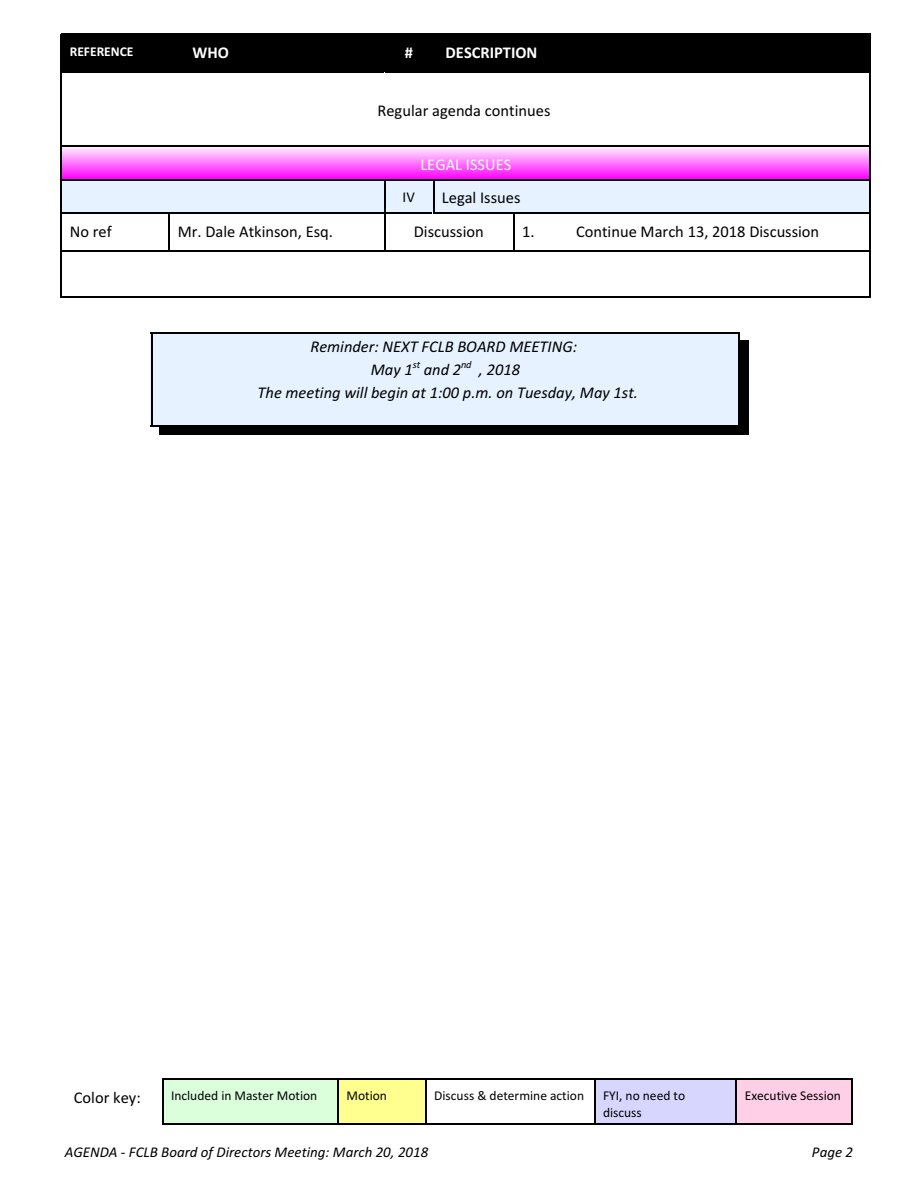
<style>
.page{position:relative;width:918px;height:1188px;background:#fff}
.page>*{position:absolute;margin:0;border:0;box-sizing:border-box;transform-origin:0 0}
.t1{font:16.5px "Calibri";color:#000}
.t2{font:italic 16.5px/23.1px "Calibri";color:#000;text-align:center}
.t3{font:700 16.5px "Calibri";color:#fff}
.t4{font:16.5px "Calibri";color:#fff}
.t5{font:italic 15px "Calibri";color:#000}
.t6{font:15px "Calibri";color:#000}
.t7{font:13.5px/16.5px "Calibri";color:#000}
.t8{font:700 13.5px "Calibri";color:#fff}
</style>
<div class="page">
<div style="left:61px;top:34px;width:108px;height:38px;background:#000"></div>
<div style="left:169px;top:34px;width:216px;height:38px;background:#000"></div>
<div style="left:385px;top:34px;width:48px;height:38px;background:#000"></div>
<div style="left:433px;top:34px;width:438px;height:38px;background:#000"></div>
<hr style="left:61px;top:72px;width:1px;height:73px;background:#000">
<hr style="left:61px;top:72px;width:108px;height:1px;background:#000">
<hr style="left:169px;top:72px;width:216px;height:1px;background:#000">
<hr style="left:385px;top:72px;width:48px;height:1px;background:#000">
<hr style="left:869px;top:72px;width:2px;height:73px;background:#000">
<hr style="left:433px;top:72px;width:437px;height:1px;background:#000">
<img style="left:62px;top:147px;width:807px;height:32px">
<hr style="left:61px;top:145px;width:1px;height:34px;background:#000">
<hr style="left:869px;top:145px;width:2px;height:34px;background:#000">
<hr style="left:61px;top:145px;width:809px;height:2px;background:#000">
<div style="left:61px;top:179px;width:324px;height:33px;background:#e6f2ff"></div>
<hr style="left:61px;top:179px;width:1px;height:33px;background:#000">
<hr style="left:61px;top:179px;width:324px;height:1px;background:#000">
<div style="left:385px;top:179px;width:48px;height:33px;background:#e6f2ff"></div>
<hr style="left:385px;top:179px;width:1px;height:33px;background:#000">
<hr style="left:385px;top:179px;width:48px;height:1px;background:#000">
<div style="left:433px;top:179px;width:438px;height:33px;background:#e6f2ff"></div>
<hr style="left:433px;top:179px;width:1px;height:33px;background:#000">
<hr style="left:869px;top:179px;width:2px;height:33px;background:#000">
<hr style="left:433px;top:179px;width:437px;height:1px;background:#000">
<hr style="left:61px;top:212px;width:1px;height:38px;background:#000">
<hr style="left:61px;top:212px;width:108px;height:2px;background:#000">
<hr style="left:169px;top:212px;width:1px;height:38px;background:#000">
<hr style="left:169px;top:212px;width:216px;height:2px;background:#000">
<hr style="left:385px;top:212px;width:1px;height:38px;background:#000">
<hr style="left:385px;top:212px;width:48px;height:2px;background:#000">
<hr style="left:433px;top:212px;width:80px;height:2px;background:#000">
<hr style="left:513px;top:212px;width:1px;height:38px;background:#000">
<hr style="left:869px;top:212px;width:2px;height:38px;background:#000">
<hr style="left:513px;top:212px;width:357px;height:2px;background:#000">
<hr style="left:61px;top:250px;width:1px;height:48px;background:#000">
<hr style="left:61px;top:250px;width:108px;height:2px;background:#000">
<hr style="left:61px;top:296px;width:108px;height:2px;background:#000">
<hr style="left:169px;top:250px;width:216px;height:2px;background:#000">
<hr style="left:169px;top:296px;width:216px;height:2px;background:#000">
<hr style="left:385px;top:250px;width:128px;height:2px;background:#000">
<hr style="left:385px;top:296px;width:128px;height:2px;background:#000">
<hr style="left:869px;top:250px;width:2px;height:48px;background:#000">
<hr style="left:513px;top:250px;width:357px;height:2px;background:#000">
<hr style="left:513px;top:296px;width:357px;height:2px;background:#000">
<div style="left:151px;top:332px;width:589px;height:27px;background:#e6f2ff"></div>
<hr style="left:151px;top:332px;width:589px;height:1px;background:#000">
<div style="left:740px;top:340px;width:8px;height:19px;background:#000"></div>
<div style="left:151px;top:359px;width:589px;height:23px;background:#e6f2ff"></div>
<div style="left:740px;top:359px;width:8px;height:23px;background:#000"></div>
<div style="left:151px;top:382px;width:589px;height:23px;background:#e6f2ff"></div>
<div style="left:740px;top:382px;width:8px;height:23px;background:#000"></div>
<div style="left:151px;top:405px;width:589px;height:22px;background:#e6f2ff"></div>
<svg style="left:151px;top:333px;width:1px;height:93px"></svg>
<svg style="left:739px;top:333px;width:1px;height:93px"></svg>
<hr style="left:151px;top:426px;width:589px;height:1px;background:#000">
<div style="left:740px;top:405px;width:8px;height:30px;background:#000"></div>
<div style="left:159px;top:427px;width:589px;height:8px;background:#000"></div>
<div style="left:162px;top:1078px;width:175px;height:46px;background:#dbffdb"></div>
<hr style="left:162px;top:1078px;width:1px;height:46px;background:#000">
<hr style="left:162px;top:1078px;width:175px;height:2px;background:#000">
<hr style="left:162px;top:1123px;width:175px;height:1px;background:#000">
<div style="left:338px;top:1078px;width:87px;height:46px;background:#ffff8f"></div>
<hr style="left:338px;top:1078px;width:1px;height:46px;background:#000">
<hr style="left:338px;top:1078px;width:87px;height:2px;background:#000">
<hr style="left:338px;top:1123px;width:87px;height:1px;background:#000">
<hr style="left:425px;top:1078px;width:2px;height:46px;background:#000">
<hr style="left:425px;top:1078px;width:169px;height:2px;background:#000">
<hr style="left:425px;top:1123px;width:169px;height:1px;background:#000">
<div style="left:594px;top:1078px;width:142px;height:46px;background:#d6d6ff"></div>
<hr style="left:594px;top:1078px;width:1px;height:46px;background:#000">
<hr style="left:594px;top:1078px;width:142px;height:2px;background:#000">
<hr style="left:594px;top:1123px;width:142px;height:1px;background:#000">
<div style="left:736px;top:1078px;width:117px;height:46px;background:#ffcfe8"></div>
<hr style="left:736px;top:1078px;width:1px;height:46px;background:#000">
<hr style="left:852px;top:1078px;width:1px;height:46px;background:#000">
<hr style="left:736px;top:1078px;width:117px;height:2px;background:#000">
<hr style="left:736px;top:1123px;width:117px;height:1px;background:#000">
<p class="t8" style="left:70px;top:45px;width:65px">REFERENCE</p>
<p class="t3" style="left:193px;top:46px;width:38px">WHO</p>
<p class="t3" style="left:405px;top:46px;width:10px">#</p>
<p class="t3" style="left:446px;top:46px;width:93px">DESCRIPTION</p>
<p class="t1" style="left:377px;top:104px;width:174px">Regular agenda continues</p>
<p class="t4" style="left:420px;top:158px;width:93px">LEGAL ISSUES</p>
<p class="t6" style="left:403px;top:191px;width:14px">IV</p>
<p class="t1" style="left:442px;top:191px;width:80px">Legal Issues</p>
<p class="t1" style="left:70px;top:225px;width:44px">No ref</p>
<p class="t1" style="left:178px;top:225px;width:157px">Mr. Dale Atkinson, Esq.</p>
<p class="t1" style="left:414px;top:225px;width:71px">Discussion</p>
<p class="t1" style="left:522px;top:225px;width:14px">1.</p>
<p class="t1" style="left:576px;top:225px;width:245px">Continue March 13, 2018 Discussion</p>
<p class="t2" style="left:258px;top:336px;width:382px">Reminder: NEXT FCLB BOARD MEETING:<br>May 1<sup>st</sup> and 2<sup>nd</sup> , 2018<br>The meeting will begin at 1:00 p.m. on Tuesday, May 1st.</p>
<p class="t1" style="left:74px;top:1090px;width:68px">Color key:</p>
<p class="t7" style="left:171px;top:1088px;width:148px">Included in Master Motion</p>
<p class="t7" style="left:346px;top:1088px;width:42px">Motion</p>
<p class="t7" style="left:434px;top:1088px;width:151px">Discuss &amp; determine action</p>
<p class="t7" style="left:603px;top:1088px;width:84px">FYI, no need to discuss</p>
<p class="t7" style="left:745px;top:1088px;width:98px">Executive Session</p>
<p class="t5" style="left:65px;top:1146px;width:365px">AGENDA - FCLB Board of Directors Meeting: March 20, 2018</p>
<p class="t5" style="left:812px;top:1146px;width:43px">Page 2</p>
</div>
